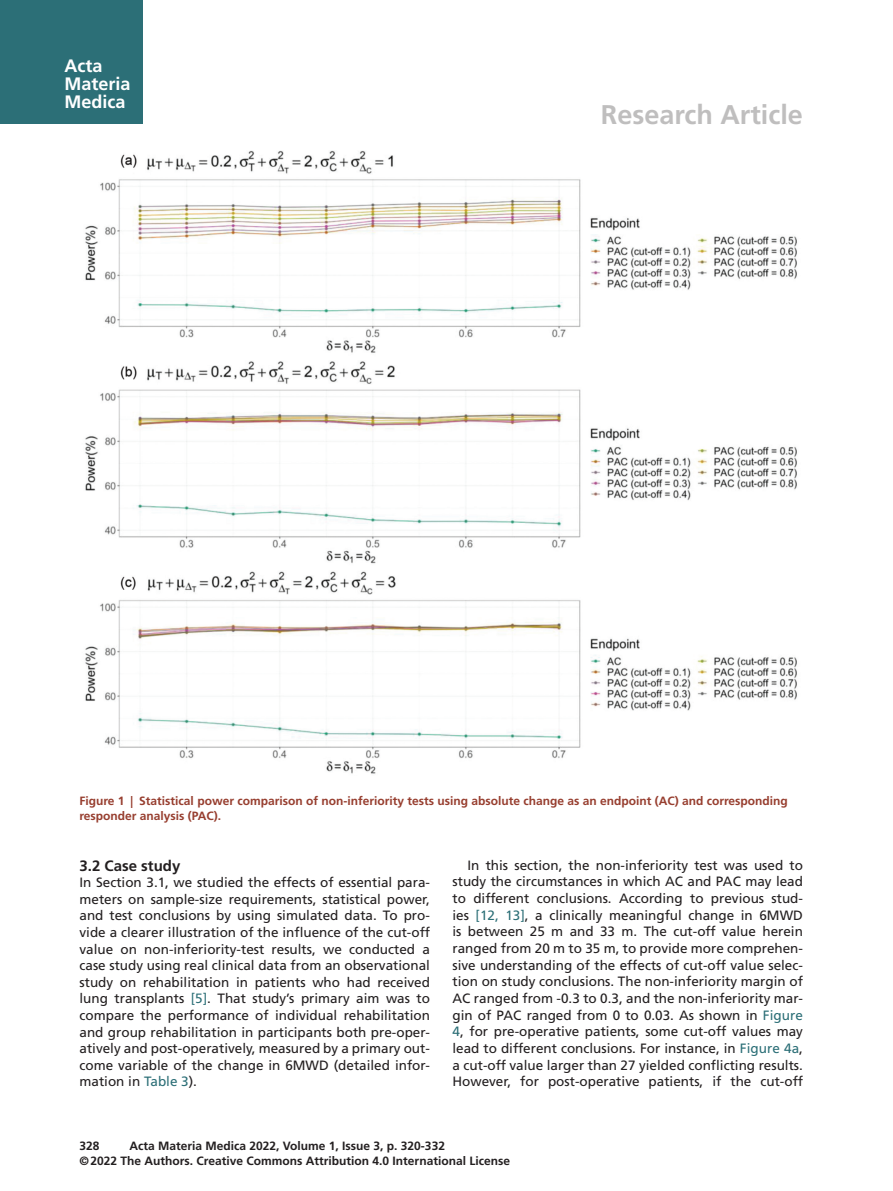
<style>
.page{position:relative;width:893px;height:1191px;background:#fff}
.page>*{position:absolute;margin:0;border:0;box-sizing:border-box;transform-origin:0 0}
.t1{font:700 27px "Frutiger";color:#bfbebe}
.t2{font:700 18px/18px "Frutiger";color:#fff}
.t3{font:700 15px "Frutiger";color:#231f20}
.t4{font:13.5px/16.6px "Frutiger";color:#231f20;text-align:justify}
.t5{font:700 12px/15px "Frutiger";color:#973e2f}
.t6{font:700 12px/15px "Frutiger";color:#231f20}
.s1{color:#2c6f77}
</style>
<div class="page">
<div style="left:0;top:0;width:143px;height:124px;background:#2c6f77"></div>
<img style="left:85px;top:150px;width:712px;height:624px">
<h2 class="t2" style="left:64px;top:57px;width:68px">Acta<br>Materia<br>Medica</h2>
<h1 class="t1" style="left:601px;top:99px;width:204px">Research Article</h1>
<p class="t5" style="left:80px;top:794px;width:710px">Figure 1 | Statistical power comparison of non-inferiority tests using absolute change as an endpoint (AC) and corresponding responder analysis (PAC).</p>
<p class="t3" style="left:80px;top:856px;width:102px">3.2 Case study</p>
<p class="t4" style="left:80px;top:874px;width:352px">In Section 3.1, we studied the effects of essential para&shy;meters on sample-size requirements, statistical power, and test conclusions by using simulated data. To pro&shy;vide a clearer illustration of the influence of the cut-off value on non-inferiority-test results, we conducted a case study using real clinical data from an observational study on rehabilitation in patients who had received lung transplants <span class="s1">[5]</span>. That study’s primary aim was to compare the performance of individual rehabilitation and group rehabilitation in participants both pre-oper&shy;atively and post-operatively, measured by a primary out&shy;come variable of the change in 6MWD (detailed infor&shy;mation in <span class="s1">Table 3</span>).</p>
<p class="t4" style="left:452px;top:856px;width:352px;text-indent:15px">In this section, the non-inferiority test was used to study the circumstances in which AC and PAC may lead to different conclusions. According to previous stud&shy;ies <span class="s1">[12, 13]</span>, a clinically meaningful change in 6MWD is between 25 m and 33 m. The cut-off value herein ranged from 20 m to 35 m, to provide more comprehen&shy;sive understanding of the effects of cut-off value selec&shy;tion on study conclusions. The non-inferiority margin of AC ranged from -0.3 to 0.3, and the non-inferiority mar&shy;gin of PAC ranged from 0 to 0.03. As shown in <span class="s1">Figure 4</span>, for pre-operative patients, some cut-off values may lead to different conclusions. For instance, in <span class="s1">Figure 4a</span>, a cut-off value larger than 27 yielded conflicting results.<br>However, for post-operative patients, if the cut-off</p>
<p class="t6" style="left:80px;top:1138px;width:432px;text-indent:50px">Acta Materia Medica 2022, Volume 1, Issue 3, p. 320-332<br>©2022 The Authors. Creative Commons Attribution 4.0 International License</p>
<p class="t6" style="left:80px;top:1138px;width:22px">328</p>
</div>
